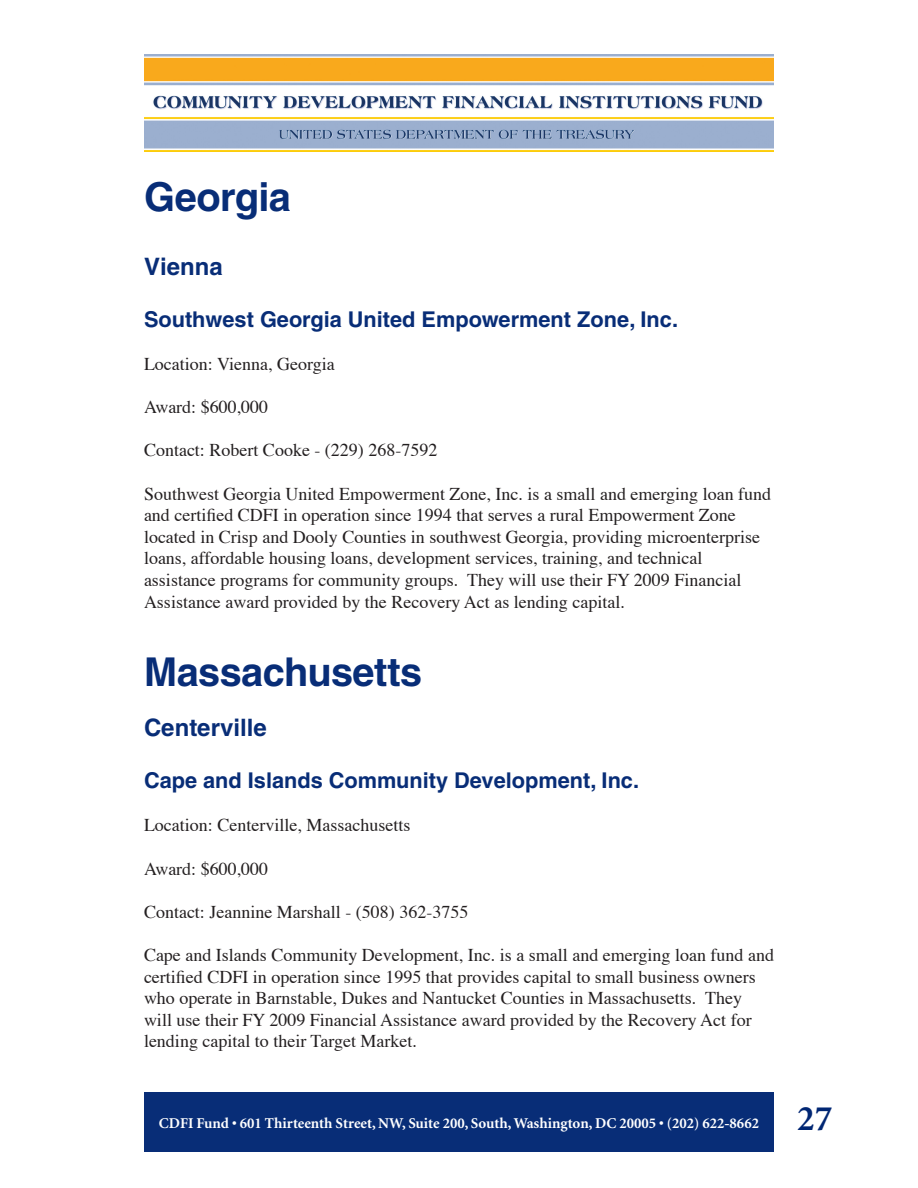
<style>
.page{position:relative;width:918px;height:1188px;background:#fff}
.page>*{position:absolute;margin:0;border:0;box-sizing:border-box;transform-origin:0 0}
.STATE2{font:700 39.75px "Helvetica";letter-spacing:-.015em;color:#082d77}
.STATE{font:700 39.75px "Helvetica";letter-spacing:-.015em;color:#082d77}
.t1{font:700 36px "Minion";color:#002673}
.t2{font:700 24px "Helvetica";color:#082d77}
.COMPANY{font:700 21.75px "Helvetica";color:#082d77}
.t3{font:18px/21.6px "Times";color:#231f20}
.t4{font:700 15px "Minion";color:#fff}
</style>
<div class="page">
<img style="left:144px;top:54px;width:630px;height:97px">
<div style="left:144px;top:1092px;width:630px;height:60px;background:#082d77"></div>
<p class="STATE" style="left:144px;top:172px;width:148px">Georgia</p>
<p class="t2" style="left:144px;top:251px;width:80px">Vienna</p>
<p class="COMPANY" style="left:144px;top:306px;width:536px">Southwest Georgia United Empowerment Zone, Inc.</p>
<p class="t3" style="left:144px;top:352px;width:192px">Location: Vienna, Georgia</p>
<p class="t3" style="left:144px;top:395px;width:126px">Award: $600,000</p>
<p class="t3" style="left:144px;top:438px;width:295px">Contact: Robert Cooke - (229) 268-7592</p>
<p class="t3" style="left:144px;top:481px;width:629px">Southwest Georgia United Empowerment Zone, Inc. is a small and emerging loan fund and certified CDFI in operation since 1994 that serves a rural Empowerment Zone located in Crisp and Dooly Counties in southwest Georgia, providing microenterprise loans, affordable housing loans, development services, training, and technical assistance programs for community groups. They will use their FY 2009 Financial Assistance award provided by the Recovery Act as lending capital.</p>
<p class="STATE2" style="left:144px;top:647px;width:280px">Massachusetts</p>
<p class="t2" style="left:144px;top:713px;width:124px">Centerville</p>
<p class="COMPANY" style="left:144px;top:767px;width:497px">Cape and Islands Community Development, Inc.</p>
<p class="t3" style="left:144px;top:813px;width:268px">Location: Centerville, Massachusetts</p>
<p class="t3" style="left:144px;top:856px;width:126px">Award: $600,000</p>
<p class="t3" style="left:144px;top:899px;width:326px">Contact: Jeannine Marshall - (508) 362-3755</p>
<p class="t3" style="left:144px;top:943px;width:632px">Cape and Islands Community Development, Inc. is a small and emerging loan fund and certified CDFI in operation since 1995 that provides capital to small business owners who operate in Barnstable, Dukes and Nantucket Counties in Massachusetts. They will use their FY 2009 Financial Assistance award provided by the Recovery Act for lending capital to their Target Market.</p>
<p class="t4" style="left:159px;top:1115px;width:602px">CDFI Fund • 601 Thirteenth Street, NW, Suite 200, South, Washington, DC 20005 • (202) 622-8662</p>
<h2 class="t1" style="left:797px;top:1101px;width:37px">27</h2>
</div>
